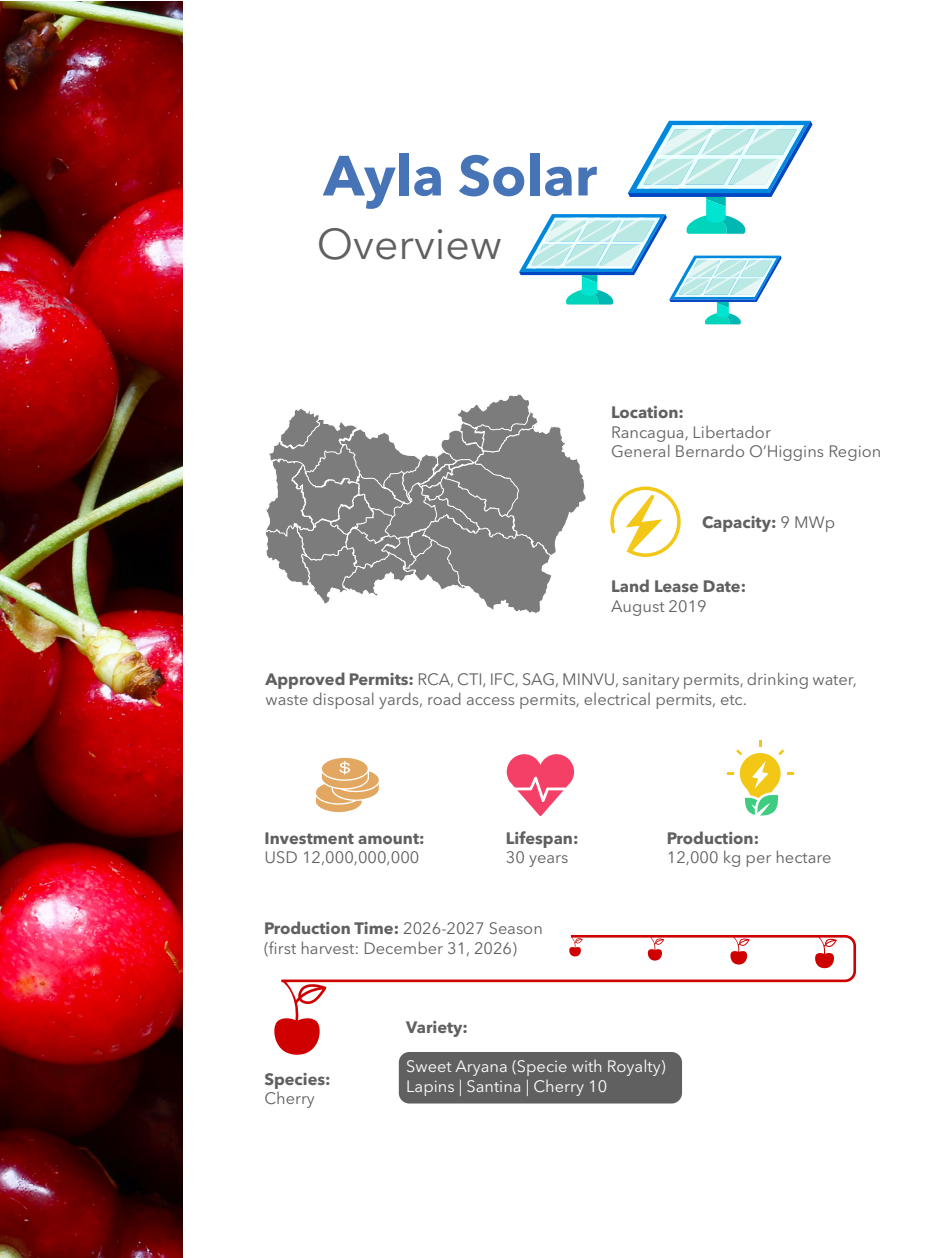
<style>
.page{position:relative;width:945px;height:1258px;background:#fff}
.page>*{position:absolute;margin:0;border:0;box-sizing:border-box;transform-origin:0 0}
.t1{font:700 56px "Avenir Next LT Pro";color:#4674b6}
.t2{font:42.79px "Avenir Next LT Pro";color:#606060}
.t3{font:16.36px/19.7px "Avenir Next LT Pro";color:#606060}
.t4{font:700 16.36px "Avenir Next LT Pro";color:#606060}
.t5{font:16.36px/19.7px "Avenir Next LT Pro";color:#fff}
.s1{font-weight:400}
.s2{font-weight:700}
</style>
<div class="page">
<svg style="left:519px;top:121px;width:294px;height:203px"></svg>
<svg style="left:265px;top:394px;width:321px;height:219px"></svg>
<svg style="left:610px;top:486px;width:71px;height:71px"></svg>
<svg style="left:316px;top:757px;width:63px;height:55px"></svg>
<svg style="left:507px;top:754px;width:67px;height:62px"></svg>
<svg style="left:727px;top:740px;width:66px;height:75px"></svg>
<div style="left:399px;top:1051px;width:283px;height:52px;background:#606060;border-radius:10px"></div>
<svg style="left:274px;top:935px;width:583px;height:119px"></svg>
<img style="left:0;top:2px;width:182px;height:1255px">
<h1 class="t1" style="left:323px;top:141px;width:275px">Ayla Solar</h1>
<h2 class="t2" style="left:317px;top:218px;width:187px">Overview</h2>
<p class="t4" style="left:611px;top:402px;width:74px">Location:</p>
<p class="t3" style="left:611px;top:422px;width:272px">Rancagua, Libertador<br>General Bernardo O’Higgins Region</p>
<p class="t4" style="left:702px;top:512px;width:135px">Capacity: <span class="s1">9 MWp</span></p>
<p class="t4" style="left:611px;top:576px;width:136px">Land Lease Date:</p>
<p class="t3" style="left:611px;top:596px;width:97px">August 2019</p>
<p class="t3" style="left:266px;top:669px;width:593px"><span class="s2">Approved Permits:</span> RCA, CTI, IFC, SAG, MINVU, sanitary permits, drinking water, waste disposal yards, road access permits, electrical permits, etc.</p>
<p class="t4" style="left:265px;top:827px;width:162px">Investment amount:</p>
<p class="t3" style="left:265px;top:847px;width:156px">USD 12,000,000,000</p>
<p class="t4" style="left:506px;top:827px;width:74px">Lifespan:</p>
<p class="t3" style="left:506px;top:847px;width:64px">30 years</p>
<p class="t3" style="left:264px;top:918px;width:280px"><span class="s2">Production Time:</span> 2026-2027 Season (first harvest: December 31, 2026)</p>
<p class="t4" style="left:667px;top:827px;width:94px">Production:</p>
<p class="t3" style="left:667px;top:847px;width:166px">12,000 kg per hectare</p>
<p class="t4" style="left:264px;top:1068px;width:68px">Species:</p>
<p class="t3" style="left:264px;top:1088px;width:52px">Cherry</p>
<p class="t4" style="left:406px;top:1016px;width:63px">Variety:</p>
<p class="t5" style="left:406px;top:1056px;width:261px">Sweet Aryana (Specie with Royalty)<br>Lapins | Santina | Cherry 10</p>
</div>
